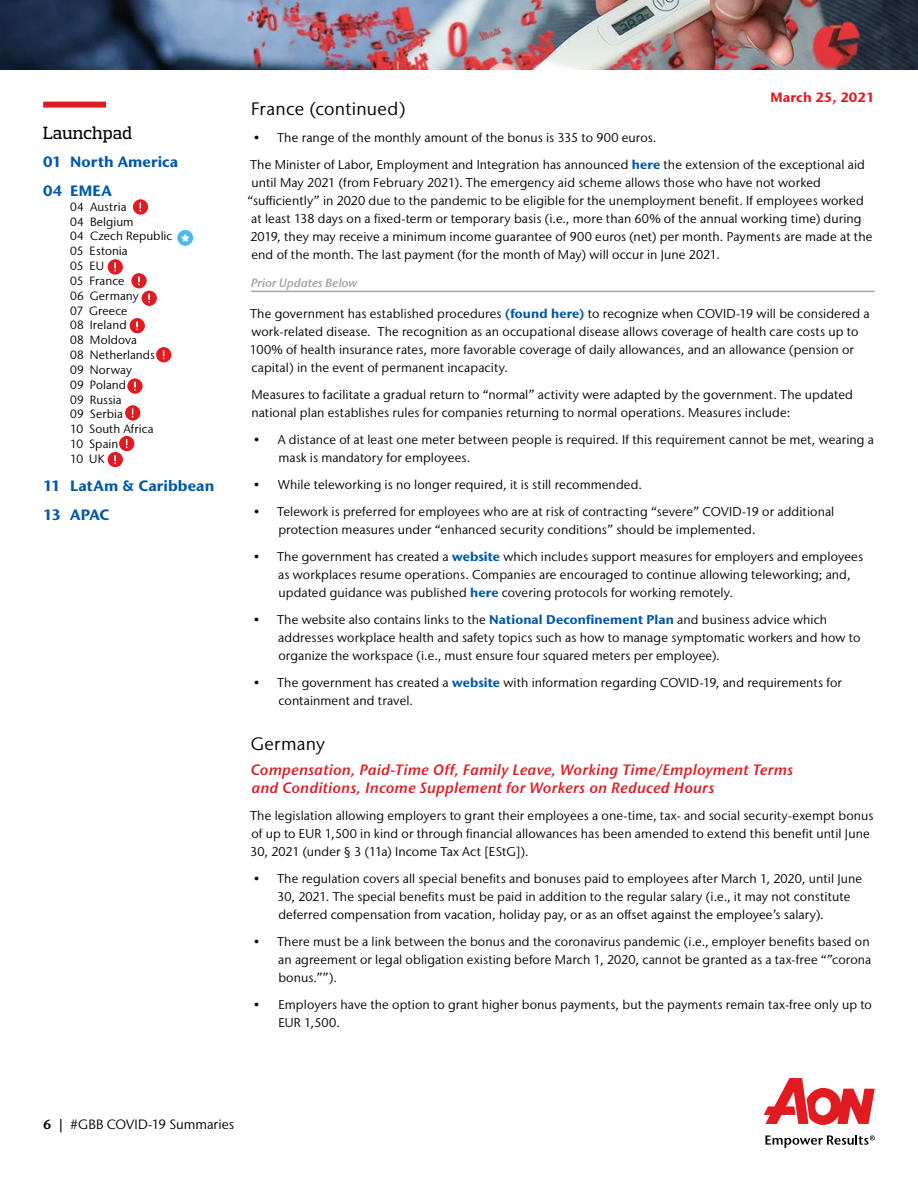
<style>
.page{position:relative;width:918px;height:1188px;background:#fff}
.page>*{position:absolute;margin:0;border:0;box-sizing:border-box;transform-origin:0 0}
.t1{font:18px "Stone Sans IIITC Pro";letter-spacing:.015em;color:#000}
.t2{font:500 18px "Prelo Slab";letter-spacing:-.005em;color:#000}
.t3{font:italic 600 15px/18px "Stone Sans IIITC Pro";letter-spacing:.03em;color:#e11b22}
.t4{font:700 15px/28.3px "Stone Sans IIITC Pro";letter-spacing:.005em;color:#0058a9}
.t5{font:13.5px "Stone Sans IIITC Pro";color:#000}
.t6{font:700 13.5px "Stone Sans IIITC Pro";color:#e11b22}
.t7{font:12.75px/18px "Stone Sans IIITC Pro";letter-spacing:.01em;color:#000}
.t8{font:12px/14.9px "Stone Sans IIITC Pro";letter-spacing:.005em;color:#000}
.t9{font:italic 600 12px "Stone Sans IIITC Pro";letter-spacing:.01em;color:#a2a4a7}
.s1{font-weight:700;color:#0058a9}
.s2{font-weight:600}
</style>
<div class="page">
<svg style="left:764px;top:1078px;width:111px;height:47px"></svg>
<svg style="left:765px;top:1135px;width:110px;height:13px"></svg>
<img style="left:0;top:0;width:918px;height:69px">
<div style="left:43px;top:102px;width:63px;height:6px;background:#e11b22"></div>
<hr style="left:251px;top:291px;width:624px;height:1px;background:#4d4d4f">
<div style="left:132px;top:199px;width:17px;height:16px;background:#e11b22;border-radius:50%"></div>
<div style="left:132px;top:198px;width:17px;height:18px;border:1px solid #fff;border-radius:50%"></div>
<svg style="left:139px;top:202px;width:2px;height:10px"></svg>
<svg style="left:131px;top:273px;width:16px;height:16px"></svg>
<div style="left:130px;top:272px;width:18px;height:18px;border:1px solid #fff;border-radius:50%"></div>
<svg style="left:138px;top:276px;width:2px;height:10px"></svg>
<div style="left:107px;top:259px;width:16px;height:16px;background:#e11b22;border-radius:50%"></div>
<div style="left:107px;top:258px;width:17px;height:18px;border:1px solid #fff;border-radius:50%"></div>
<svg style="left:114px;top:262px;width:2px;height:10px"></svg>
<div style="left:141px;top:290px;width:16px;height:16px;background:#e11b22;border-radius:50%"></div>
<div style="left:141px;top:290px;width:17px;height:17px;border:1px solid #fff;border-radius:50%"></div>
<svg style="left:148px;top:293px;width:2px;height:10px"></svg>
<div style="left:129px;top:318px;width:16px;height:16px;background:#e11b22;border-radius:50%"></div>
<div style="left:128px;top:317px;width:18px;height:17px;border:1px solid #fff;border-radius:50%"></div>
<svg style="left:136px;top:321px;width:2px;height:10px"></svg>
<div style="left:127px;top:378px;width:16px;height:16px;background:#e11b22;border-radius:50%"></div>
<div style="left:126px;top:377px;width:18px;height:18px;border:1px solid #fff;border-radius:50%"></div>
<svg style="left:134px;top:381px;width:2px;height:10px"></svg>
<div style="left:156px;top:347px;width:16px;height:16px;background:#e11b22;border-radius:50%"></div>
<div style="left:155px;top:346px;width:17px;height:18px;border:1px solid #fff;border-radius:50%"></div>
<svg style="left:162px;top:350px;width:3px;height:10px"></svg>
<div style="left:125px;top:405px;width:16px;height:16px;background:#e11b22;border-radius:50%"></div>
<div style="left:124px;top:404px;width:17px;height:18px;border:1px solid #fff;border-radius:50%"></div>
<svg style="left:131px;top:408px;width:3px;height:10px"></svg>
<div style="left:107px;top:451px;width:16px;height:17px;background:#e11b22;border-radius:50%"></div>
<div style="left:107px;top:451px;width:17px;height:17px;border:1px solid #fff;border-radius:50%"></div>
<svg style="left:114px;top:455px;width:2px;height:9px"></svg>
<div style="left:119px;top:435px;width:16px;height:17px;background:#e11b22;border-radius:50%"></div>
<div style="left:118px;top:435px;width:18px;height:17px;border:1px solid #fff;border-radius:50%"></div>
<svg style="left:126px;top:439px;width:2px;height:10px"></svg>
<svg style="left:177px;top:229px;width:17px;height:17px"></svg>
<div style="left:176px;top:229px;width:18px;height:18px;border:1px solid #fff;border-radius:50%"></div>
<svg style="left:180px;top:233px;width:11px;height:10px"></svg>
<h1 class="t2" style="left:43px;top:122px;width:91px">Launchpad</h1>
<p class="t4" style="left:43px;top:148px;width:137px">01 North America<br>04 EMEA</p>
<p class="t8" style="left:70px;top:199px;width:104px">04 Austria<br>04 Belgium<br>04 Czech Republic<br>05 Estonia<br>05 EU<br>05 France<br>06 Germany<br>07 Greece<br>08 Ireland<br>08 Moldova<br>08 Netherlands<br>09 Norway<br>09 Poland<br>09 Russia<br>09 Serbia<br>10 South Africa<br>10 Spain<br>10 UK</p>
<p class="t4" style="left:43px;top:472px;width:173px">11 LatAm &amp; Caribbean<br>13 APAC</p>
<p class="t6" style="left:771px;top:89px;width:106px">March 25, 2021</p>
<h1 class="t1" style="left:251px;top:98px;width:156px">France (continued)</h1>
<p class="t7" style="left:250px;top:124px;width:616px;line-height:27px">• The range of the monthly amount of the bonus is 335 to 900 euros.<br>The Minister of Labor, Employment and Integration has announced <span class="s1">here</span> the extension of the exceptional aid</p>
<p class="t7" style="left:251px;top:174px;width:571px">until May 2021 (from February 2021). The emergency aid scheme allows those who have not worked</p>
<p class="t7" style="left:247px;top:192px;width:618px">“sufficiently” in 2020 due to the pandemic to be eligible for the unemployment benefit. If employees worked</p>
<p class="t7" style="left:251px;top:210px;width:612px">at least 138 days on a fixed-term or temporary basis (i.e., more than 60% of the annual working time) during</p>
<p class="t7" style="left:250px;top:228px;width:624px">2019, they may receive a minimum income guarantee of 900 euros (net) per month. Payments are made at the</p>
<p class="t7" style="left:251px;top:246px;width:470px">end of the month. The last payment (for the month of May) will occur in June 2021.</p>
<p class="t9" style="left:251px;top:275px;width:108px">Prior Updates Below</p>
<p class="t7" style="left:250px;top:304px;width:621px">The government has established procedures <span class="s1">(found here)</span> to recognize when COVID-19 will be considered a work-related disease. The recognition as an occupational disease allows coverage of health care costs up to 100% of health insurance rates, more favorable coverage of daily allowances, and an allowance (pension or capital) in the event of permanent incapacity.</p>
<p class="t7" style="left:251px;top:385px;width:603px">Measures to facilitate a gradual return to “normal” activity were adapted by the government. The updated national plan establishes rules for companies returning to normal operations. Measures include:</p>
<p class="t7" style="left:278px;top:430px;width:597px;text-indent:-25px">• A distance of at least one meter between people is required. If this requirement cannot be met, wearing a mask is mandatory for employees.</p>
<p class="t7" style="left:254px;top:475px;width:390px">• While teleworking is no longer required, it is still recommended.</p>
<p class="t7" style="left:278px;top:502px;width:557px;text-indent:-25px">• Telework is preferred for employees who are at risk of contracting “severe” COVID-19 or additional protection measures under “enhanced security conditions” should be implemented.</p>
<p class="t7" style="left:278px;top:547px;width:586px;text-indent:-25px">• The government has created a <span class="s1">website</span> which includes support measures for employers and employees as workplaces resume operations. Companies are encouraged to continue allowing teleworking; and, updated guidance was published <span class="s1">here</span> covering protocols for working remotely.</p>
<p class="t7" style="left:278px;top:610px;width:584px;text-indent:-25px">• The website also contains links to the <span class="s1">National Deconfinement Plan</span> and business advice which addresses workplace health and safety topics such as how to manage symptomatic workers and how to organize the workspace (i.e., must ensure four squared meters per employee).</p>
<p class="t7" style="left:278px;top:673px;width:565px;text-indent:-25px">• The government has created a <span class="s1">website</span> with information regarding COVID-19, and requirements for containment and travel.</p>
<h1 class="t1" style="left:251px;top:733px;width:76px">Germany</h1>
<p class="t3" style="left:251px;top:760px;width:544px">Compensation, Paid-Time Off, Family Leave, Working Time/Employment Terms and Conditions, Income Supplement for Workers on Reduced Hours</p>
<p class="t7" style="left:250px;top:806px;width:625px">The legislation allowing employers to grant their employees a one-time, tax- and social security-exempt bonus of up to EUR 1,500 in kind or through financial allowances has been amended to extend this benefit until June<br>30, 2021 (under § 3 (11a) Income Tax Act [EStG]).</p>
<p class="t7" style="left:277px;top:869px;width:587px;text-indent:-24px">• The regulation covers all special benefits and bonuses paid to employees after March 1, 2020, until June<br>30, 2021. The special benefits must be paid in addition to the regular salary (i.e., it may not constitute deferred compensation from vacation, holiday pay, or as an offset against the employee’s salary).</p>
<p class="t7" style="left:278px;top:932px;width:595px;text-indent:-25px">• There must be a link between the bonus and the coronavirus pandemic (i.e., employer benefits based on an agreement or legal obligation existing before March 1, 2020, cannot be granted as a tax-free “”corona bonus.””).</p>
<p class="t7" style="left:278px;top:995px;width:595px;text-indent:-25px">• Employers have the option to grant higher bonus payments, but the payments remain tax-free only up to<br>EUR 1,500.</p>
<p class="t5" style="left:43px;top:1116px;width:193px"><span class="s2">6 |</span> #GBB COVID-19 Summaries</p>
</div>
